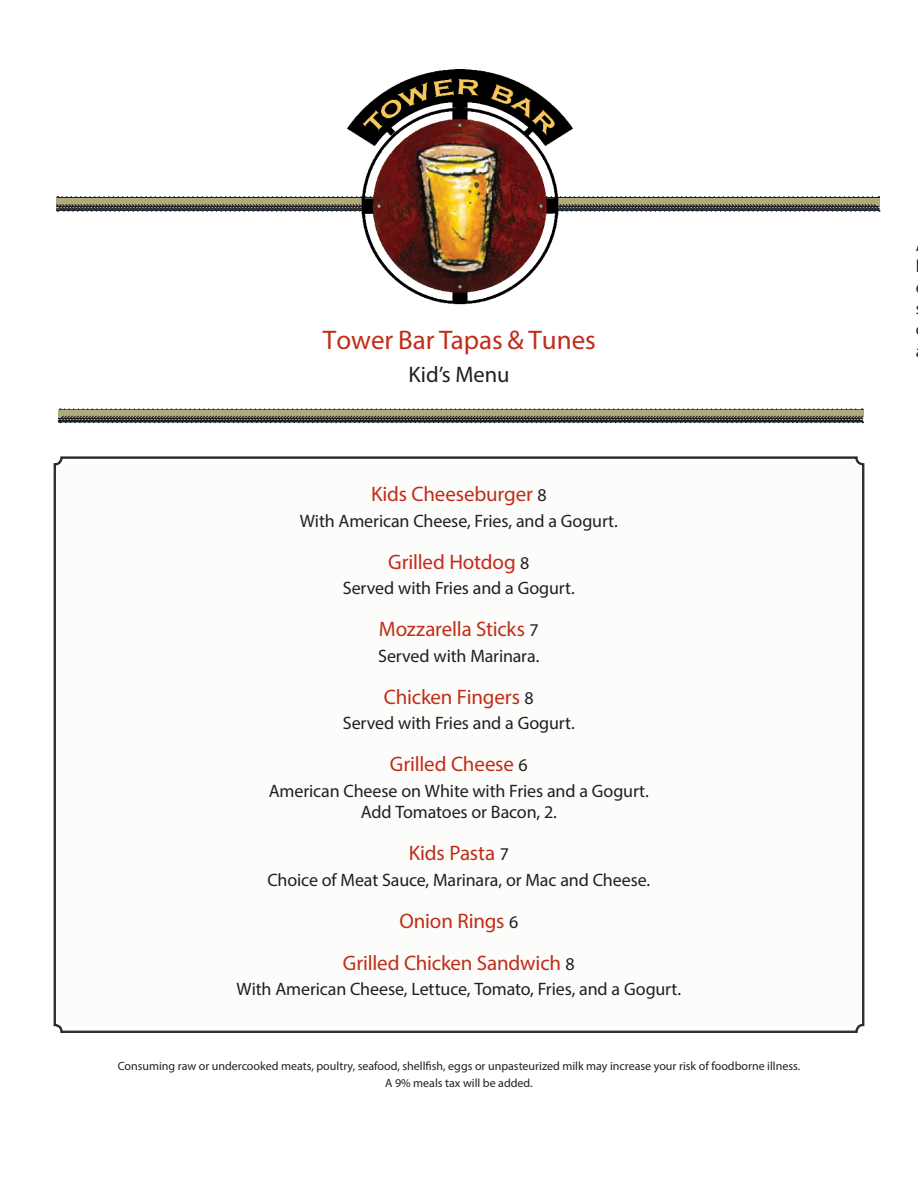
<style>
.page{position:relative;width:918px;height:1188px;background:#fff}
.page>*{position:absolute;margin:0;border:0;box-sizing:border-box;transform-origin:0 0}
.Alicesstory{font:27px "Myriad Pro";color:#c02d19}
.Alicesstory-2{font:22.5px "Myriad Pro";color:#231f20}
.t1{font:21px/42px "Myriad Pro";letter-spacing:-.005em;color:#c02d19;text-align:center}
.t2{font:18px "Myriad Pro";letter-spacing:-.005em;color:#231f20}
.t3{font:12px/16.5px "Myriad Pro";color:#231f20;text-align:center}
.s1{font-size:18px;color:#231f20}
</style>
<div class="page">
<svg style="left:54px;top:460px;width:810px;height:573px"></svg>
<svg style="left:572px;top:196px;width:309px;height:16px;background:#8d8d77"></svg>
<hr style="left:499px;top:206px;width:381px;height:1px;background:#231f20">
<hr style="left:499px;top:208px;width:381px;height:2px;background:#231f20">
<svg style="left:56px;top:196px;width:292px;height:16px;background:#8d8c76"></svg>
<hr style="left:56px;top:206px;width:360px;height:1px;background:#231f20">
<hr style="left:56px;top:208px;width:360px;height:2px;background:#231f20">
<svg style="left:57px;top:408px;width:807px;height:15px;background:#898874"></svg>
<hr style="left:58px;top:418px;width:805px;height:1px;background:#231f20">
<hr style="left:58px;top:420px;width:805px;height:1px;background:#231f20">
<img style="left:348px;top:69px;width:224px;height:236px">
<p class="Alicesstory" style="left:323px;top:323px;width:275px">Tower Bar Tapas &amp; Tunes</p>
<p class="Alicesstory-2" style="left:409px;top:360px;width:103px">Kid’s Menu</p>
<p class="t1" style="left:371px;top:473px;width:177px">Kids Cheeseburger <span class="s1">8</span></p>
<p class="t2" style="left:300px;top:509px;width:320px">With American Cheese, Fries, and a Gogurt.</p>
<p class="t1" style="left:388px;top:540px;width:143px">Grilled Hotdog <span class="s1">8</span></p>
<p class="t2" style="left:343px;top:577px;width:233px">Served with Fries and a Gogurt.</p>
<p class="t1" style="left:379px;top:608px;width:162px">Mozzarella Sticks <span class="s1">7</span></p>
<p class="t2" style="left:378px;top:644px;width:163px">Served with Marinara.</p>
<p class="t1" style="left:384px;top:675px;width:151px">Chicken Fingers <span class="s1">8</span></p>
<p class="t2" style="left:343px;top:712px;width:233px">Served with Fries and a Gogurt.</p>
<p class="t1" style="left:390px;top:743px;width:139px">Grilled Cheese <span class="s1">6</span></p>
<p class="t2" style="left:269px;top:779px;width:382px">American Cheese on White with Fries and a Gogurt.</p>
<p class="t2" style="left:361px;top:801px;width:198px">Add Tomatoes or Bacon, 2.</p>
<p class="t1" style="left:409px;top:832px;width:102px">Kids Pasta <span class="s1">7</span></p>
<p class="t2" style="left:267px;top:869px;width:384px">Choice of Meat Sauce, Marinara, or Mac and Cheese.</p>
<p class="t1" style="left:343px;top:899px;width:233px">Onion Rings <span class="s1">6<br></span>Grilled Chicken Sandwich <span class="s1">8</span></p>
<p class="t2" style="left:237px;top:978px;width:446px">With American Cheese, Lettuce, Tomato, Fries, and a Gogurt.</p>
<p class="t3" style="left:118px;top:1058px;width:684px">Consuming raw or undercooked meats, poultry, seafood, shellfish, eggs or unpasteurized milk may increase your risk of foodborne illness.<br>A 9% meals tax will be added.</p>
</div>
